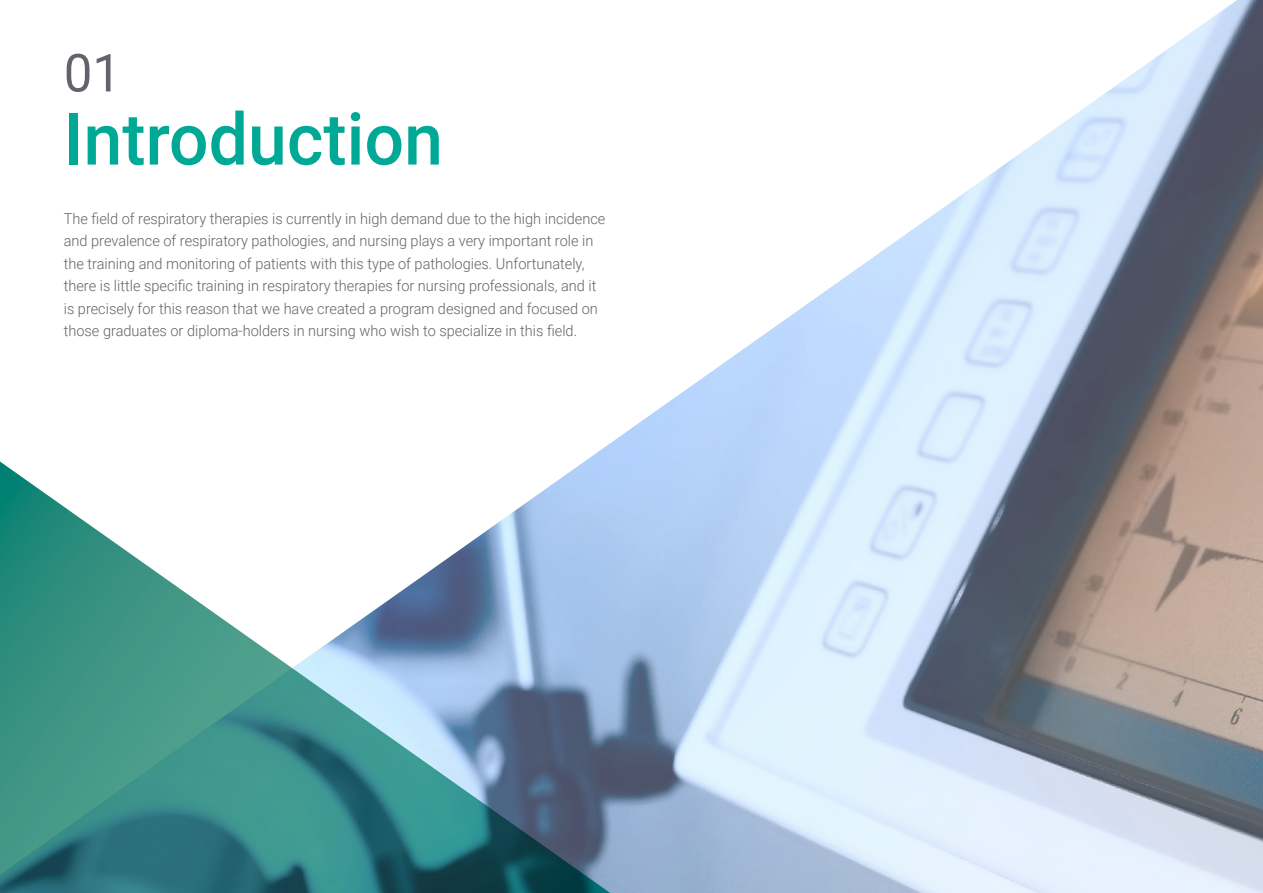
<style>
.page{position:relative;width:1263px;height:893px;background:#fff}
.page>*{position:absolute;margin:0;border:0;box-sizing:border-box;transform-origin:0 0}
.t1{font:500 72px "Roboto";color:#00a996}
.t2{font:52.5px "Roboto";color:#61646a}
.t3{font:300 15px/22.5px "Roboto";color:#61646a}
</style>
<div class="page">
<img style="left:607px;top:0;width:656px;height:893px">
<svg style="left:0;top:446px;width:640px;height:447px"></svg>
<h2 class="t2" style="left:64px;top:36px;width:59px">01</h2>
<h1 class="t1" style="left:64px;top:89px;width:381px">Introduction</h1>
<p class="t3" style="left:64px;top:207px;width:543px">The field of respiratory therapies is currently in high demand due to the high incidence and prevalence of respiratory pathologies, and nursing plays a very important role in the training and monitoring of patients with this type of pathologies. Unfortunately, there is little specific training in respiratory therapies for nursing professionals, and it is precisely for this reason that we have created a program designed and focused on those graduates or diploma-holders in nursing who wish to specialize in this field.</p>
</div>
